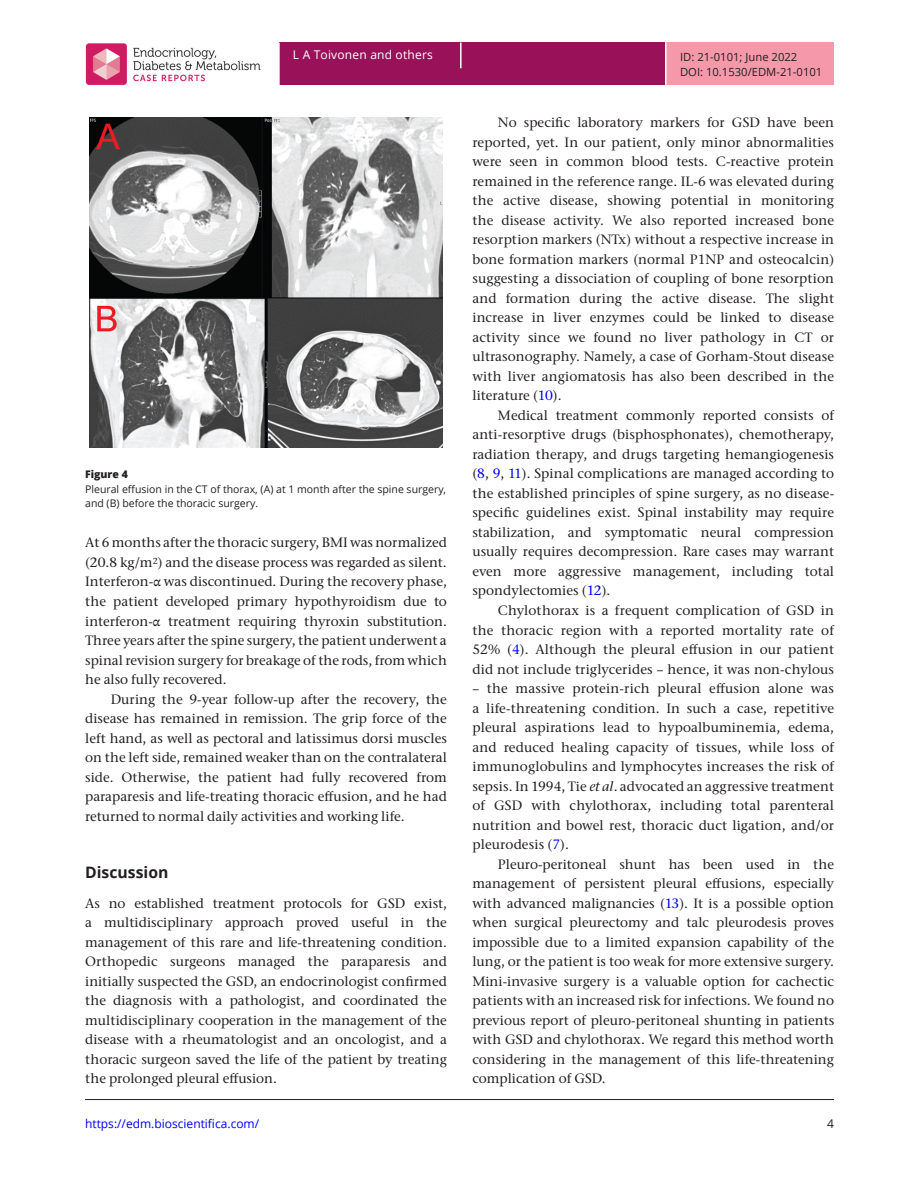
<style>
.page{position:relative;width:919px;height:1187px;background:#fff}
.page>*{position:absolute;margin:0;border:0;box-sizing:border-box;transform-origin:0 0}
.t1{font:700 15.75px "Open Sans";color:#231f20}
.TXI{font:500 13.5px/19.5px "Stone Serif ITC Pro";letter-spacing:.005em;color:#231f20;text-align:justify}
.TXT{font:500 13.5px/19.5px "Stone Serif ITC Pro";color:#231f20;text-align:justify}
.t2{font:12px "Open Sans";color:#00f}
.t3{font:12px "Open Sans";letter-spacing:.015em;color:#fff}
.t4{font:12px "Open Sans";color:#231f20}
.t5{font:11.25px "Open Sans";color:#231f20}
.FC{font:10.5px/14.7px "Open Sans";color:#231f20}
.FC-2{font:800 10.5px "Open Sans";color:#231f20}
.s1{font-family:"STIX Two Text"}
.s2{color:#00f}
.s3{font-style:italic}
</style>
<div class="page">
<div style="left:280px;top:43px;width:385px;height:42px;background:#991259"></div>
<div style="left:666px;top:43px;width:167px;height:42px;background:#f598a9"></div>
<svg style="left:460px;top:43px;width:1px;height:25px"></svg>
<img style="left:85px;top:43px;width:176px;height:42px">
<hr style="left:85px;top:1099px;width:749px;height:1px;background:#231f20">
<img style="left:89px;top:117px;width:353px;height:330px">
<p class="t3" style="left:293px;top:47px;width:141px">L A Toivonen and others</p>
<p class="FC-2" style="left:85px;top:466px;width:44px">Figure 4</p>
<p class="FC" style="left:85px;top:481px;width:362px">Pleural effusion in the CT of thorax, (A) at 1 month after the spine surgery, and (B) before the thoracic surgery.</p>
<p class="TXI" style="left:85px;top:533px;width:363px">At 6 months after the thoracic surgery, BMI was normalized (20.8 kg/m<sup>2</sup>) and the disease process was regarded as silent.<br>Interferon-<span class="s1">α</span> was discontinued. During the recovery phase, the patient developed primary hypothyroidism due to interferon-<span class="s1">α</span> treatment requiring thyroxin substitution.<br>Three years after the spine surgery, the patient underwent a spinal revision surgery for breakage of the rods, from which he also fully recovered.</p>
<p class="TXI" style="left:85px;top:689px;width:363px;text-indent:26px">During the 9-year follow-up after the recovery, the disease has remained in remission. The grip force of the left hand, as well as pectoral and latissimus dorsi muscles on the left side, remained weaker than on the contralateral side. Otherwise, the patient had fully recovered from paraparesis and life-treating thoracic effusion, and he had returned to normal daily activities and working life.</p>
<h1 class="t1" style="left:85px;top:861px;width:85px">Discussion</h1>
<p class="TXT" style="left:85px;top:893px;width:363px">As no established treatment protocols for GSD exist, a multidisciplinary approach proved useful in the management of this rare and life-threatening condition.<br>Orthopedic surgeons managed the paraparesis and initially suspected the GSD, an endocrinologist confirmed the diagnosis with a pathologist, and coordinated the multidisciplinary cooperation in the management of the disease with a rheumatologist and an oncologist, and a thoracic surgeon saved the life of the patient by treating the prolonged pleural effusion.</p>
<p class="t5" style="left:680px;top:50px;width:119px">ID: 21-0101; June 2022</p>
<p class="t5" style="left:680px;top:64px;width:144px">DOI: 10.1530/EDM-21-0101</p>
<p class="TXI" style="left:472px;top:113px;width:363px;text-indent:26px">No specific laboratory markers for GSD have been reported, yet. In our patient, only minor abnormalities were seen in common blood tests. C-reactive protein remained in the reference range. IL-6 was elevated during the active disease, showing potential in monitoring the disease activity. We also reported increased bone resorption markers (NTx) without a respective increase in bone formation markers (normal P1NP and osteocalcin) suggesting a dissociation of coupling of bone resorption and formation during the active disease. The slight increase in liver enzymes could be linked to disease activity since we found no liver pathology in CT or ultrasonography. Namely, a case of Gorham-Stout disease with liver angiomatosis has also been described in the literature (<span class="s2">10</span>).</p>
<p class="TXI" style="left:472px;top:405px;width:363px;text-indent:26px">Medical treatment commonly reported consists of anti-resorptive drugs (bisphosphonates), chemotherapy, radiation therapy, and drugs targeting hemangiogenesis (<span class="s2">8</span>, <span class="s2">9</span>, <span class="s2">11</span>). Spinal complications are managed according to the established principles of spine surgery, as no disease&shy;specific guidelines exist. Spinal instability may require stabilization, and symptomatic neural compression usually requires decompression. Rare cases may warrant even more aggressive management, including total spondylectomies (<span class="s2">12</span>).</p>
<p class="TXI" style="left:472px;top:600px;width:363px;text-indent:26px">Chylothorax is a frequent complication of GSD in the thoracic region with a reported mortality rate of 52% (<span class="s2">4</span>). Although the pleural effusion in our patient did not include triglycerides – hence, it was non-chylous</p>
<p class="TXI" style="left:472px;top:678px;width:363px">– the massive protein-rich pleural effusion alone was a life-threatening condition. In such a case, repetitive pleural aspirations lead to hypoalbuminemia, edema, and reduced healing capacity of tissues, while loss of immunoglobulins and lymphocytes increases the risk of sepsis. In 1994, Tie <span class="s3">et al</span>. advocated an aggressive treatment of GSD with chylothorax, including total parenteral nutrition and bowel rest, thoracic duct ligation, and/or pleurodesis (<span class="s2">7</span>).</p>
<p class="TXI" style="left:472px;top:854px;width:363px;text-indent:26px">Pleuro-peritoneal shunt has been used in the management of persistent pleural effusions, especially with advanced malignancies (<span class="s2">13</span>). It is a possible option when surgical pleurectomy and talc pleurodesis proves impossible due to a limited expansion capability of the lung, or the patient is too weak for more extensive surgery.<br>Mini-invasive surgery is a valuable option for cachectic patients with an increased risk for infections. We found no previous report of pleuro-peritoneal shunting in patients with GSD and chylothorax. We regard this method worth considering in the management of this life-threatening complication of GSD.</p>
<p class="t2" style="left:85px;top:1115px;width:176px">https://edm.bioscientifica.com/</p>
<p class="t4" style="left:827px;top:1115px;width:8px">4</p>
</div>
